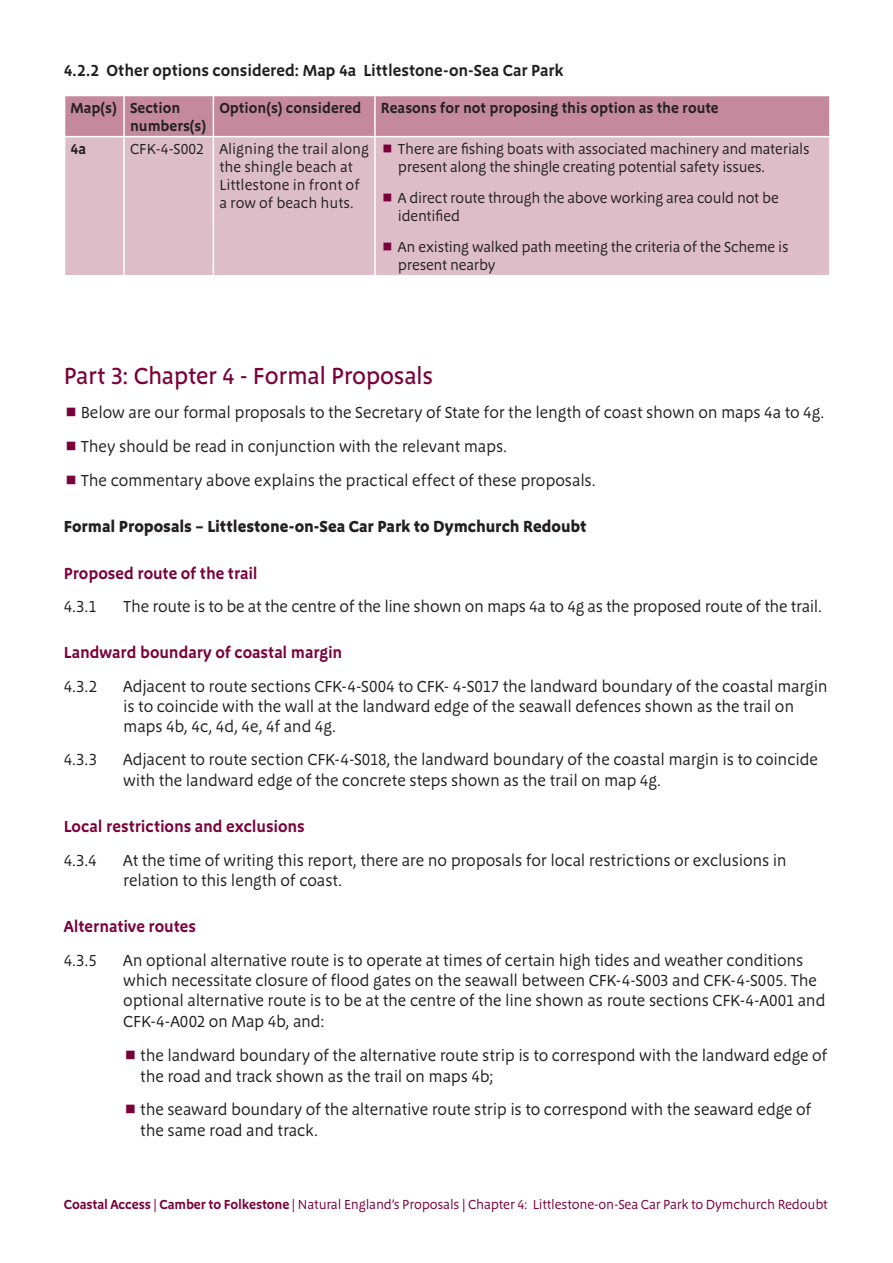
<style>
.page{position:relative;width:893px;height:1263px;background:#fff}
.page>*{position:absolute;margin:0;border:0;box-sizing:border-box;transform-origin:0 0}
.Part_header{font:500 24px "Megano TF";letter-spacing:-.015em;color:#7a003b}
.para_14{font:16.5px/20.4px "Megano TF";letter-spacing:-.01em;color:#231f20}
.para_plum_head{font:600 16.5px "Megano TF";letter-spacing:-.005em;color:#7a003b}
.para_reg_bold{font:700 16.5px "Megano TF";letter-spacing:-.005em;color:#231f20}
.para_reg_bold-2{font:600 16.5px "Megano TF";letter-spacing:-.005em;color:#231f20}
.para_14-2{font:15px/18px "Megano TF";letter-spacing:-.02em;color:#231f20}
.t1{font:600 15px/18px "Megano TF";color:#231f20}
.No_Spacing{font:15px/18px "Megano TF";color:#231f20}
.t2{font:13.5px "Megano TF";letter-spacing:-.01em;color:#7a003b}
.s1{font-weight:600}
</style>
<div class="page">
<div style="left:65px;top:96px;width:764px;height:40px;background:#c4899d"></div>
<div style="left:65px;top:137px;width:764px;height:138px;background:#ddbdc7"></div>
<hr style="left:123px;top:96px;width:2px;height:40px;background:#fff">
<hr style="left:213px;top:96px;width:1px;height:40px;background:#fff">
<hr style="left:374px;top:96px;width:2px;height:40px;background:#fff">
<hr style="left:123px;top:137px;width:2px;height:138px;background:#fff">
<hr style="left:213px;top:137px;width:1px;height:138px;background:#fff">
<hr style="left:374px;top:137px;width:2px;height:138px;background:#fff">
<svg style="left:384px;top:145px;width:7px;height:8px"></svg>
<svg style="left:384px;top:194px;width:7px;height:7px"></svg>
<svg style="left:384px;top:242px;width:7px;height:8px"></svg>
<p class="para_reg_bold-2" style="left:64px;top:61px;width:501px">4.2.2 Other options considered: Map 4a Littlestone-on-Sea Car Park</p>
<p class="t1" style="left:71px;top:99px;width:48px">Map(s)</p>
<p class="t1" style="left:130px;top:99px;width:78px">Section numbers(s)</p>
<p class="t1" style="left:219px;top:99px;width:143px">Option(s) considered</p>
<p class="t1" style="left:381px;top:99px;width:339px">Reasons for not proposing this option as the route</p>
<p class="t1" style="left:71px;top:140px;width:17px">4a</p>
<p class="para_14-2" style="left:130px;top:140px;width:75px">CFK-4-S002</p>
<p class="No_Spacing" style="left:219px;top:140px;width:151px">Aligning the trail along the shingle beach at<br>Littlestone in front of a row of beach huts.</p>
<p class="para_14-2" style="left:398px;top:140px;width:413px">There are fishing boats with associated machinery and materials present along the shingle creating potential safety issues.</p>
<p class="para_14-2" style="left:398px;top:189px;width:383px">A direct route through the above working area could not be identified</p>
<p class="para_14-2" style="left:398px;top:238px;width:392px">An existing walked path meeting the criteria of the Scheme is present nearby</p>
<p class="Part_header" style="left:64px;top:362px;width:371px">Part 3: Chapter 4 - Formal Proposals</p>
<p class="para_14" style="left:81px;top:402px;width:745px">Below are our formal proposals to the Secretary of State for the length of coast shown on maps 4a to 4g.</p>
<p class="para_14" style="left:81px;top:436px;width:428px">They should be read in conjunction with the relevant maps.</p>
<p class="para_14" style="left:81px;top:470px;width:516px">The commentary above explains the practical effect of these proposals.</p>
<p class="para_reg_bold" style="left:64px;top:517px;width:524px">Formal Proposals – Littlestone-on-Sea Car Park to Dymchurch Redoubt</p>
<p class="para_plum_head" style="left:64px;top:563px;width:195px">Proposed route of the trail</p>
<p class="para_14" style="left:64px;top:596px;width:34px">4.3.1</p>
<p class="para_14" style="left:123px;top:596px;width:700px">The route is to be at the centre of the line shown on maps 4a to 4g as the proposed route of the trail.</p>
<p class="para_plum_head" style="left:64px;top:643px;width:280px">Landward boundary of coastal margin</p>
<p class="para_14" style="left:64px;top:676px;width:35px">4.3.2</p>
<p class="para_14" style="left:123px;top:676px;width:706px">Adjacent to route sections CFK-4-S004 to CFK- 4-S017 the landward boundary of the coastal margin is to coincide with the wall at the landward edge of the seawall defences shown as the trail on maps 4b, 4c, 4d, 4e, 4f and 4g.</p>
<p class="para_14" style="left:64px;top:750px;width:35px">4.3.3</p>
<p class="para_14" style="left:123px;top:750px;width:696px">Adjacent to route section CFK-4-S018, the landward boundary of the coastal margin is to coincide with the landward edge of the concrete steps shown as the trail on map 4g.</p>
<p class="para_plum_head" style="left:64px;top:817px;width:242px">Local restrictions and exclusions</p>
<p class="para_14" style="left:64px;top:850px;width:34px">4.3.4</p>
<p class="para_14" style="left:123px;top:850px;width:665px">At the time of writing this report, there are no proposals for local restrictions or exclusions in relation to this length of coast.</p>
<p class="para_plum_head" style="left:64px;top:917px;width:134px">Alternative routes</p>
<p class="para_14" style="left:64px;top:950px;width:35px">4.3.5</p>
<p class="para_14" style="left:123px;top:950px;width:704px">An optional alternative route is to operate at times of certain high tides and weather conditions which necessitate closure of flood gates on the seawall between CFK-4-S003 and CFK-4-S005. The optional alternative route is to be at the centre of the line shown as route sections CFK-4-A001 and CFK-4-A002 on Map 4b, and:</p>
<p class="para_14" style="left:140px;top:1044px;width:689px;line-height:21px">the landward boundary of the alternative route strip is to correspond with the landward edge of the road and track shown as the trail on maps 4b;</p>
<p class="para_14" style="left:140px;top:1099px;width:673px;line-height:21px">the seaward boundary of the alternative route strip is to correspond with the seaward edge of the same road and track.</p>
<p class="t2" style="left:64px;top:1197px;width:765px"><span class="s1">Coastal Access</span> | <span class="s1">Camber to Folkestone</span> | Natural England’s Proposals | Chapter 4: Littlestone-on-Sea Car Park to Dymchurch Redoubt</p>
</div>
